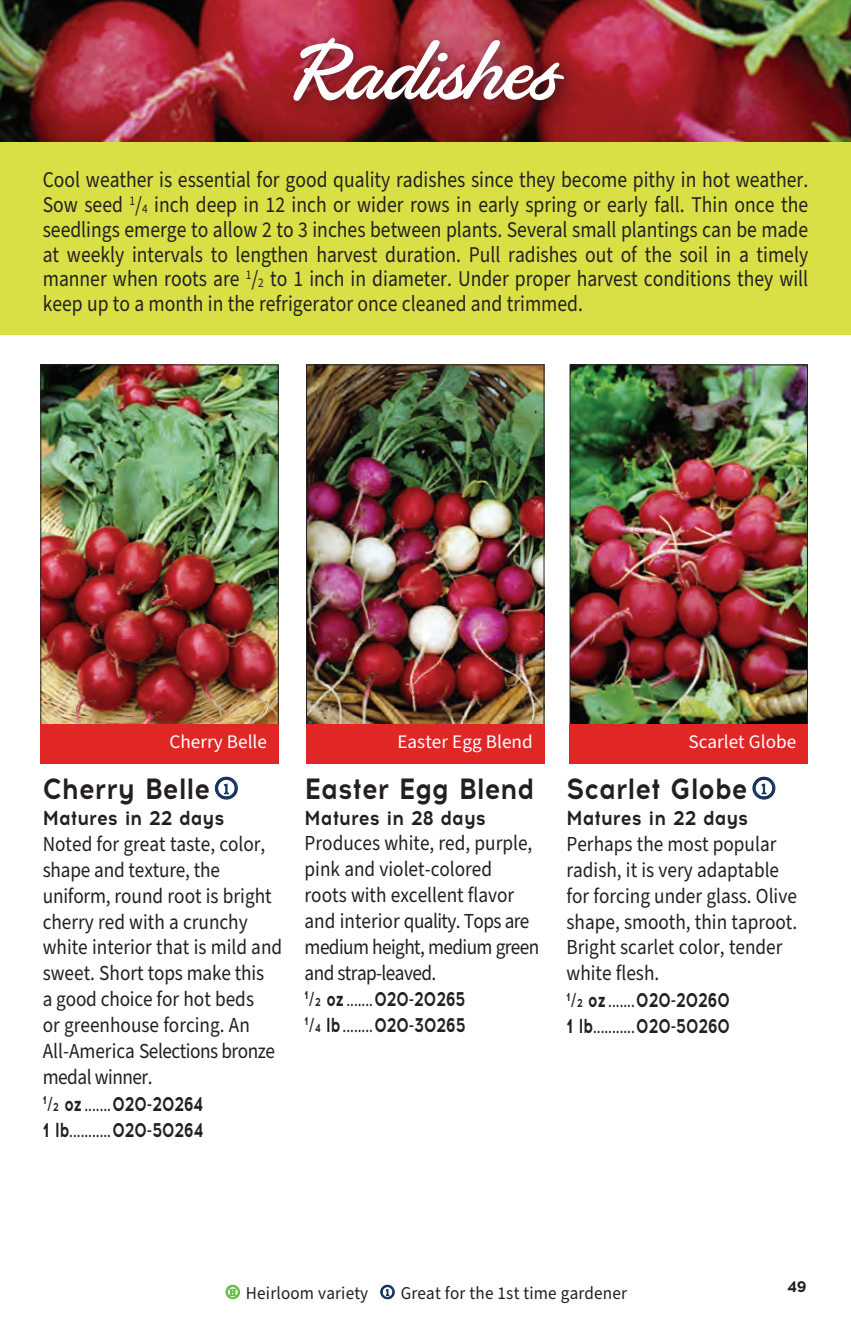
<style>
.page{position:relative;width:851px;height:1337px;background:#fff}
.page>*{position:absolute;margin:0;border:0;box-sizing:border-box;transform-origin:0 0}
.t1{font:81px "Sauber Script";color:#fff}
.Veg_variety_hed_2k{font:700 29.25px "Acrom";color:#231f20;scale:.9 1}
.Veg_boxtext_2k{font:22.5px/24.8px "Source Sans Pro";color:#231f20;text-align:justify;scale:.87 1}
.Veg_Copy_2k{font:21.38px/25.9px "Source Sans Pro";color:#231f20;scale:.9 1}
.Veg_maturity_2k{font:700 20.25px "Acrom";color:#231f20;scale:.75 1}
.Veg_maturity_2k-2{font:700 20.25px "Acrom";color:#231f20;scale:.9 1}
.Veg_photcap_2k{font:19.12px "Source Sans Pro";color:#fff}
.Veg_Copy{font:18px "Source Sans Pro";letter-spacing:.01em;color:#231f20;scale:.95 1}
.t2{font:700 15.75px "Acrom";color:#231f20}
.s1{font-size:13.05px}
.s2{font-family:"Type Keys";font-weight:400;color:#18345e}
.s3{font-size:11.7px}
.s4{font-family:"Source Sans Pro";font-weight:400}
.s5{font-family:"Type Keys";color:#6cbe4b}
.s6{font-family:"Type Keys";color:#18345e}
</style>
<div class="page">
<img style="left:0;top:0;width:850px;height:142px">
<div style="left:286px;top:30px;width:292px;height:86px;background:#231f20;opacity:.52"></div>
<img style="left:42px;top:366px;width:234px;height:358px">
<div style="left:40px;top:364px;width:238px;height:362px;border:1px solid #231f20"></div>
<div style="left:40px;top:724px;width:238px;height:39px;background:#e12725"></div>
<img style="left:308px;top:366px;width:234px;height:358px">
<div style="left:306px;top:364px;width:238px;height:368px;border:1px solid #231f20"></div>
<div style="left:306px;top:724px;width:238px;height:39px;background:#e12725"></div>
<img style="left:571px;top:366px;width:234px;height:358px">
<div style="left:569px;top:364px;width:238px;height:364px;border:1px solid #231f20"></div>
<div style="left:569px;top:724px;width:238px;height:39px;background:#e12725"></div>
<div style="left:0;top:142px;width:850px;height:192px;background:#d8e046"></div>
<p class="t1" style="left:295px;top:15px;width:264px">Radishes</p>
<p class="Veg_boxtext_2k" style="left:43px;top:168px;width:881px">Cool weather is essential for good quality radishes since they become pithy in hot weather.<br>Sow seed <sup>1</sup>/<span class="s1">4</span> inch deep in 12 inch or wider rows in early spring or early fall. Thin once the seedlings emerge to allow 2 to 3 inches between plants. Several small plantings can be made at weekly intervals to lengthen harvest duration. Pull radishes out of the soil in a timely manner when roots are <sup>1</sup>/<span class="s1">2</span> to 1 inch in diameter. Under proper harvest conditions they will keep up to a month in the refrigerator once cleaned and trimmed.</p>
<p class="Veg_photcap_2k" style="left:169px;top:728px;width:99px">Cherry Belle</p>
<p class="Veg_photcap_2k" style="left:397px;top:728px;width:137px">Easter Egg Blend</p>
<p class="Veg_photcap_2k" style="left:688px;top:728px;width:109px">Scarlet Globe</p>
<p class="Veg_variety_hed_2k" style="left:43px;top:768px;width:219px">Cherry Belle <span class="s2">1</span></p>
<p class="Veg_maturity_2k-2" style="left:43px;top:803px;width:203px">Matures in 22 days</p>
<p class="Veg_Copy_2k" style="left:43px;top:831px;width:267px">Noted for great taste, color, shape and texture, the uniform, round root is bright cherry red with a crunchy white interior that is mild and sweet. Short tops make this<br>a good choice for hot beds<br>or greenhouse forcing. An<br>All-America Selections bronze medal winner.</p>
<p class="Veg_maturity_2k" style="left:43px;top:1089px;width:215px"><sup>1</sup>/<span class="s3">2</span> oz <span class="s4">.......</span>020-20264</p>
<p class="Veg_maturity_2k" style="left:43px;top:1115px;width:215px">1 lb<span class="s4">...........</span>020-50264</p>
<p class="Veg_variety_hed_2k" style="left:304px;top:767px;width:257px">Easter Egg Blend</p>
<p class="Veg_maturity_2k-2" style="left:304px;top:803px;width:203px">Matures in 28 days</p>
<p class="Veg_Copy_2k" style="left:304px;top:831px;width:262px">Produces white, red, purple, pink and violet-colored roots with excellent flavor and interior quality. Tops are medium height, medium green and strap-leaved.</p>
<p class="Veg_maturity_2k" style="left:304px;top:984px;width:216px"><sup>1</sup>/<span class="s3">2</span> oz <span class="s4">.......</span>020-20265</p>
<p class="Veg_maturity_2k" style="left:304px;top:1010px;width:216px"><sup>1</sup>/<span class="s3">4</span> lb<span class="s4">........</span>020-30265</p>
<p class="Veg_variety_hed_2k" style="left:566px;top:768px;width:234px">Scarlet Globe <span class="s2">1</span></p>
<p class="Veg_maturity_2k-2" style="left:566px;top:803px;width:203px">Matures in 22 days</p>
<p class="Veg_Copy_2k" style="left:566px;top:831px;width:258px">Perhaps the most popular radish, it is very adaptable for forcing under glass. Olive shape, smooth, thin taproot.<br>Bright scarlet color, tender white flesh.</p>
<p class="Veg_maturity_2k" style="left:566px;top:985px;width:219px"><sup>1</sup>/<span class="s3">2</span> oz <span class="s4">.......</span>020-20260</p>
<p class="Veg_maturity_2k" style="left:566px;top:1011px;width:219px">1 lb<span class="s4">...........</span>020-50260</p>
<p class="Veg_Copy" style="left:225px;top:1280px;width:424px"><span class="s5">h</span> Heirloom variety <span class="s6">1</span> Great for the 1st time gardener</p>
<p class="t2" style="left:787px;top:1275px;width:21px">49</p>
</div>
